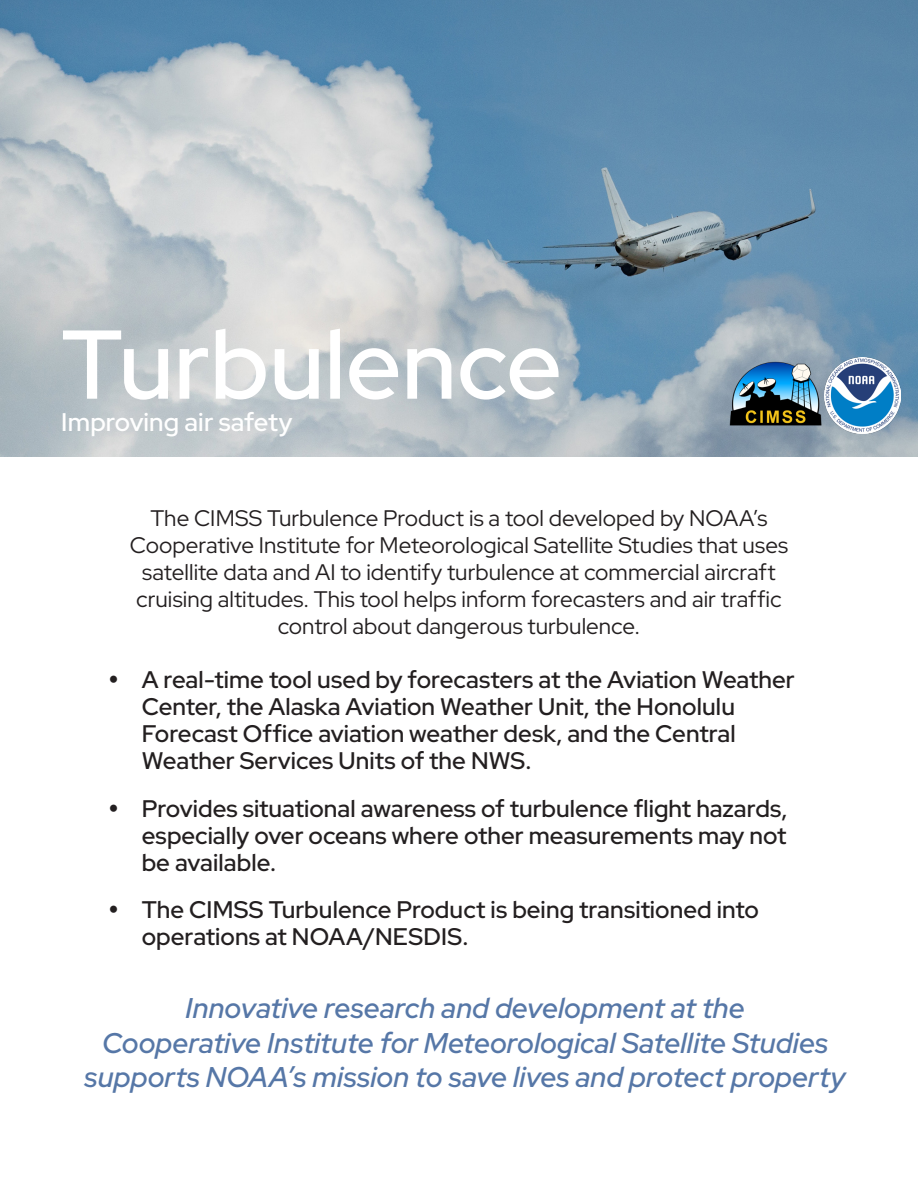
<style>
.page{position:relative;width:918px;height:1188px;background:#fff}
.page>*{position:absolute;margin:0;border:0;box-sizing:border-box;transform-origin:0 0}
.t1{font:500 97.5px "Red Hat Display";color:#fff}
.ANCHOR_MESSAGE{font:italic 500 28.5px/34.5px "Red Hat Display";color:#5677a7;text-align:center}
.SUBTITLE{font:500 25.5px "Red Hat Display";letter-spacing:.005em;color:#fff}
.t2{font:500 24px/27px "Red Hat Display";color:#231f20}
.BODY{font:22.5px/27px "Red Hat Display";color:#231f20;text-align:center}
</style>
<div class="page">
<img style="left:0;top:0;width:918px;height:457px">
<img style="left:825px;top:358px;width:75px;height:75px">
<img style="left:723px;top:356px;width:105px;height:76px">
<p class="t1" style="left:61px;top:301px;width:502px">Turbulence</p>
<p class="SUBTITLE" style="left:61px;top:406px;width:233px">Improving air safety</p>
<p class="BODY" style="left:130px;top:505px;width:660px">The CIMSS Turbulence Product is a tool developed by NOAA’s Cooperative Institute for Meteorological Satellite Studies that uses satellite data and AI to identify turbulence at commercial aircraft cruising altitudes. This tool helps inform forecasters and air traffic control about dangerous turbulence.</p>
<p class="t2" style="left:142px;top:666px;width:655px">A real-time tool used by forecasters at the Aviation Weather Center, the Alaska Aviation Weather Unit, the Honolulu Forecast Office aviation weather desk, and the Central Weather Services Units of the NWS.</p>
<p class="t2" style="left:142px;top:794px;width:647px;text-align:justify">Provides situational awareness of turbulence flight hazards, especially over oceans where other measurements may not be available.</p>
<p class="t2" style="left:142px;top:895px;width:619px">The CIMSS Turbulence Product is being transitioned into operations at NOAA/NESDIS.</p>
<p class="ANCHOR_MESSAGE" style="left:85px;top:990px;width:763px">Innovative research and development at the<br>Cooperative Institute for Meteorological Satellite Studies supports NOAA’s mission to save lives and protect property</p>
</div>
